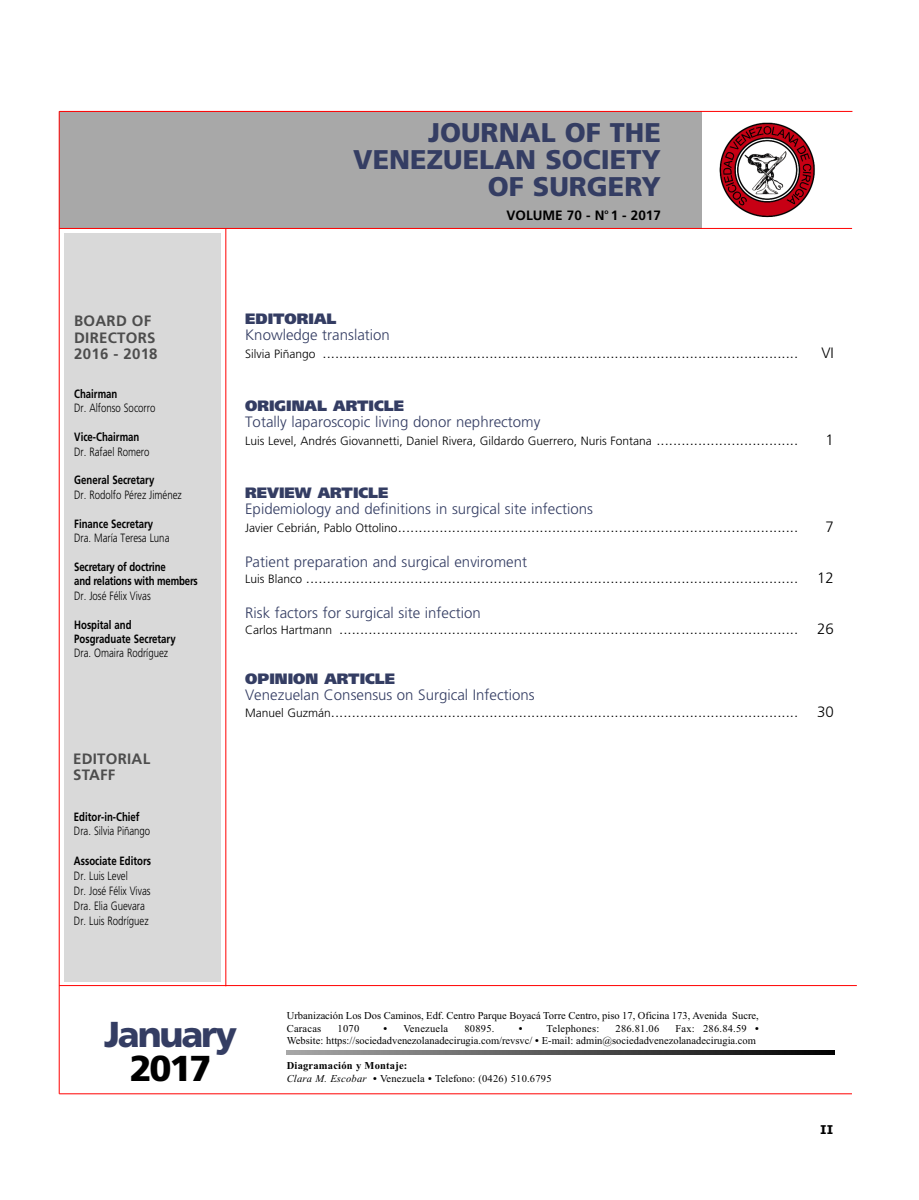
<style>
.page{position:relative;width:919px;height:1200px;background:#fff}
.page>*{position:absolute;margin:0;border:0;box-sizing:border-box;transform-origin:0 0}
.t1{font:900 36px "Frutiger LT";letter-spacing:-.06em;color:#343d63}
.t2{font:900 36px "Frutiger LT";color:#000}
.t3{font:900 27px/27px "Frutiger LT";color:#343d63;text-align:right}
.t4{font:300 15px/16.5px "Frutiger LT";color:#000}
.t5{font:900 15px "Frutiger LT";color:#343d63}
.t6{font:300 15px "Frutiger LT";color:#343d63}
.t7{font:700 15px/16.5px "Frutiger LT";letter-spacing:.015em;color:#4d4d4d}
.t8{font:700 13.5px "Frutiger LT";color:#000}
.t9{font:300 12px/15px "Frutiger LT";color:#000;scale:.8 1}
.t10{font:700 12px/14.4px "Frutiger LT";color:#000;scale:.8 1}
.t11{font:300 12px "Frutiger LT";color:#000}
.t12{font:700 12px "Verdana";color:#000}
.t13{font:10.5px/12.6px "Times New Roman";color:#000}
.t14{font:10.5px/12.6px "Times New Roman";letter-spacing:.02em;color:#000}
.s1{color:#343d63}
.s2{font-size:12px}
.s3{font-size:15px}
.s4{font-weight:700}
.s5{font-style:italic}
</style>
<div class="page">
<div style="left:64px;top:233px;width:157px;height:748px;background:#d9d9d9"></div>
<div style="left:59px;top:111px;width:642px;height:118px;background:#a8a8a8"></div>
<hr style="left:59px;top:111px;width:793px;height:1px;background:#f00">
<hr style="left:59px;top:228px;width:793px;height:1px;background:#f00">
<hr style="left:59px;top:111px;width:1px;height:982px;background:#f00">
<hr style="left:59px;top:1093px;width:792px;height:1px;background:#f00">
<hr style="left:59px;top:985px;width:797px;height:1px;background:#f00">
<hr style="left:225px;top:229px;width:1px;height:756px;background:#f00">
<img style="left:719px;top:122px;width:96px;height:96px">
<svg style="left:287px;top:1050px;width:547px;height:4px;background:#545454"></svg>
<h2 class="t3" style="left:353px;top:119px;width:309px">JOURNAL OF THE<br>VENEZUELAN SOCIETY<br>OF SURGERY</h2>
<p class="t8" style="left:506px;top:207px;width:156px">VolumE 70 - n<sup>o</sup> 1 - 2017</p>
<p class="t7" style="left:74px;top:312px;width:85px">board oF dirECtorS<br>2016 - 2018</p>
<p class="t10" style="left:74px;top:386px;width:56px">Chairman</p>
<p class="t9" style="left:74px;top:401px;width:103px">Dr. Alfonso Socorro</p>
<p class="t10" style="left:74px;top:429px;width:83px">Vice-Chairman</p>
<p class="t9" style="left:74px;top:444px;width:96px">Dr. Rafael Romero</p>
<p class="t10" style="left:74px;top:473px;width:102px">General Secretary</p>
<p class="t9" style="left:74px;top:487px;width:136px">Dr. Rodolfo Pérez Jiménez</p>
<p class="t10" style="left:74px;top:516px;width:100px">Finance Secretary</p>
<p class="t9" style="left:74px;top:530px;width:121px">Dra. María Teresa Luna</p>
<p class="t10" style="left:74px;top:559px;width:156px">Secretary of doctrine<br>and relations with members</p>
<p class="t9" style="left:74px;top:588px;width:97px">Dr. José Félix Vivas</p>
<p class="t10" style="left:74px;top:617px;width:128px">Hospital and posgraduate Secretary</p>
<p class="t9" style="left:74px;top:645px;width:119px">Dra. Omaira Rodríguez</p>
<p class="t7" style="left:73px;top:750px;width:79px">Editorial<br>StaFF</p>
<p class="t10" style="left:74px;top:809px;width:84px">Editor-in-Chief</p>
<p class="t9" style="left:74px;top:823px;width:97px">Dra. Silvia Piñango</p>
<p class="t10" style="left:74px;top:853px;width:98px">associate Editors</p>
<p class="t9" style="left:74px;top:868px;width:97px">Dr. Luis Level<br>Dr. José Félix Vivas<br>Dra. Elia Guevara<br>Dr. Luis Rodríguez</p>
<p class="t5" style="left:245px;top:309px;width:93px">EDITORIAL</p>
<p class="t4" style="left:245px;top:326px;width:554px;line-height:18px"><span class="s1">Knowledge translation<br></span><span class="s2">Silvia Piñango</span> ..................................................................................................................</p>
<p class="t4" style="left:821px;top:345px;width:14px">VI</p>
<p class="t5" style="left:245px;top:396px;width:160px">ORIGINAL ARTICLE</p>
<p class="t6" style="left:245px;top:413px;width:297px">Totally laparoscopic living donor nephrectomy</p>
<p class="t11" style="left:245px;top:434px;width:554px">Luis Level, Andrés Giovannetti, Daniel Rivera, Gildardo Guerrero, Nuris Fontana <span class="s3">..................................</span></p>
<p class="t4" style="left:825px;top:432px;width:10px">1</p>
<p class="t5" style="left:245px;top:483px;width:145px">REVIEW ARTICLE</p>
<p class="t4" style="left:245px;top:500px;width:554px;line-height:18px"><span class="s1">Epidemiology and definitions in surgical site infections<br></span><span class="s2">Javier Cebrián, Pablo Ottolino</span>................................................................................................</p>
<p class="t4" style="left:245px;top:553px;width:554px"><span class="s1">Patient preparation and surgical enviroment<br></span><span class="s2">Luis Blanco</span> ......................................................................................................................</p>
<p class="t4" style="left:245px;top:604px;width:554px"><span class="s1">Risk factors for surgical site infection<br></span><span class="s2">Carlos Hartmann</span> ..............................................................................................................</p>
<p class="t5" style="left:245px;top:669px;width:151px">OPINION ARTICLE</p>
<p class="t4" style="left:245px;top:687px;width:554px"><span class="s1">Venezuelan Consensus on Surgical Infections<br></span><span class="s2">Manuel Guzmán</span>................................................................................................................</p>
<p class="t4" style="left:825px;top:519px;width:10px">7</p>
<p class="t4" style="left:817px;top:570px;width:18px">12</p>
<p class="t4" style="left:817px;top:621px;width:18px">26</p>
<p class="t4" style="left:817px;top:703px;width:18px">30</p>
<h1 class="t1" style="left:104px;top:1012px;width:134px">January</h1>
<h1 class="t2" style="left:130px;top:1046px;width:83px">2017</h1>
<p class="t13" style="left:287px;top:1008px;width:473px">Urbanización Los Dos Caminos, Edf. Centro Parque Boyacá Torre Centro, piso 17, Oficina 173, Avenida Sucre,<br>Caracas</p>
<p class="t13" style="left:337px;top:1021px;width:23px">1070</p>
<p class="t14" style="left:383px;top:1021px;width:66px"><span class="s4">•</span> Venezuela</p>
<p class="t13" style="left:464px;top:1021px;width:31px">80895.</p>
<p class="t14" style="left:518px;top:1021px;width:82px"><span class="s4">•</span> Telephones:</p>
<p class="t13" style="left:615px;top:1021px;width:45px">286.81.06</p>
<p class="t13" style="left:287px;top:1021px;width:473px;text-align:right">Fax: 286.84.59 <span class="s4">•<br></span>Website: https://sociedadvenezolanadecirugia.com/revsvc/ <span class="s4">•</span> E-mail: admin@sociedadvenezolanadecirugia.com</p>
<p class="t14" style="left:287px;top:1059px;width:266px"><span class="s4">Diagramación y Montaje:<br></span><span class="s5">Clara M. Escobar</span> <span class="s4">•</span> Venezuela <span class="s4">•</span> Telefono: (0426) 510.6795</p>
<p class="t12" style="left:820px;top:1121px;width:15px">II</p>
</div>
